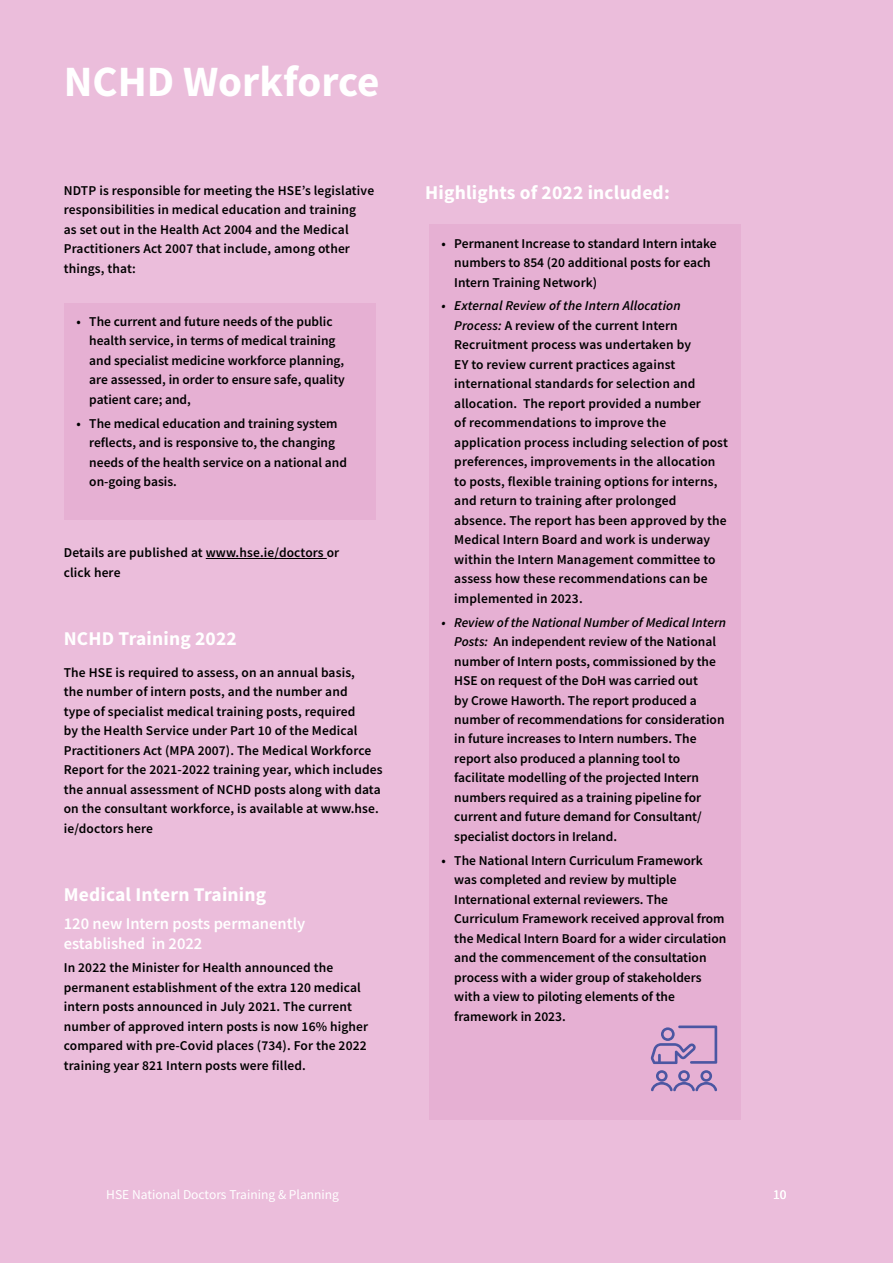
<style>
.page{position:relative;width:893px;height:1263px;background:#ebbddb}
.page>*{position:absolute;margin:0;border:0;box-sizing:border-box;transform-origin:0 0}
.t1{font:700 43.2px "Source Sans Pro";color:#fff}
.t2{font:700 19.5px "Source Sans Pro";letter-spacing:.01em;color:#fff}
.t3{font:600 16.5px/19.5px "Source Sans Pro";color:#fff}
.t4{font:600 13.5px/19.5px "Source Sans Pro";color:#000}
.t5{font:13.5px "Source Sans Pro";color:#fff}
.s1{font-style:italic}
</style>
<div class="page">
<hr style="left:206px;top:558px;width:121px;height:1px;background:#000">
<div style="left:429px;top:225px;width:312px;height:895px;background:#e6b0d3"></div>
<div style="left:64px;top:303px;width:312px;height:217px;background:#e6b0d3"></div>
<h1 class="t1" style="left:64px;top:53px;width:317px">NCHD Workforce</h1>
<p class="t4" style="left:64px;top:180px;width:312px">NDTP is responsible for meeting the HSE’s legislative responsibilities in medical education and training<br>as set out in the Health Act 2004 and the Medical Practitioners Act 2007 that include, among other things, that:</p>
<p class="t4" style="left:89px;top:312px;width:257px;text-indent:-13px">• The current and future needs of the public health service, in terms of medical training and specialist medicine workforce planning, are assessed, in order to ensure safe, quality patient care; and,</p>
<p class="t4" style="left:89px;top:413px;width:259px;text-indent:-13px">• The medical education and training system reflects, and is responsive to, the changing needs of the health service on a national and on-going basis.</p>
<p class="t4" style="left:64px;top:543px;width:277px">Details are published at www.hse.ie/doctors or click here</p>
<h2 class="t2" style="left:64px;top:625px;width:175px">NCHD Training 2022</h2>
<p class="t4" style="left:64px;top:662px;width:320px">The HSE is required to assess, on an annual basis,<br>the number of intern posts, and the number and<br>type of specialist medical training posts, required<br>by the Health Service under Part 10 of the Medical Practitioners Act (MPA 2007). The Medical Workforce Report for the 2021-2022 training year, which includes the annual assessment of NCHD posts along with data on the consultant workforce, is available at www.hse. ie/doctors here</p>
<h2 class="t2" style="left:64px;top:881px;width:204px">Medical Intern Training</h2>
<p class="t3" style="left:64px;top:913px;width:243px">120 new Intern posts permanently established in 2022</p>
<p class="t4" style="left:64px;top:958px;width:306px">In 2022 the Minister for Health announced the permanent establishment of the extra 120 medical intern posts announced in July 2021. The current number of approved intern posts is now 16% higher compared with pre-Covid places (734). For the 2022 training year 821 Intern posts were filled.</p>
<h2 class="t2" style="left:425px;top:180px;width:246px">Highlights of 2022 included:</h2>
<p class="t4" style="left:454px;top:233px;width:264px;text-indent:-13px">• Permanent Increase to standard Intern intake numbers to 854 (20 additional posts for each<br>Intern Training Network)</p>
<p class="t4" style="left:454px;top:296px;width:275px;text-indent:-13px"><span class="s1">• External Review of the Intern Allocation Process:</span> A review of the current Intern Recruitment process was undertaken by<br>EY to review current practices against international standards for selection and allocation. The report provided a number<br>of recommendations to improve the application process including selection of post preferences, improvements in the allocation to posts, flexible training options for interns, and return to training after prolonged absence. The report has been approved by the Medical Intern Board and work is underway within the Intern Management committee to assess how these recommendations can be implemented in 2023.</p>
<p class="t4" style="left:454px;top:612px;width:273px;text-indent:-13px"><span class="s1">• Review of the National Number of Medical Intern Posts:</span> An independent review of the National number of Intern posts, commissioned by the HSE on request of the DoH was carried out<br>by Crowe Haworth. The report produced a number of recommendations for consideration in future increases to Intern numbers. The report also produced a planning tool to facilitate modelling of the projected Intern numbers required as a training pipeline for current and future demand for Consultant/ specialist doctors in Ireland.</p>
<p class="t4" style="left:454px;top:850px;width:274px;text-indent:-13px">• The National Intern Curriculum Framework was completed and review by multiple International external reviewers. The Curriculum Framework received approval from the Medical Intern Board for a wider circulation and the commencement of the consultation process with a wider group of stakeholders with a view to piloting elements of the framework in 2023.</p>
<p class="t5" style="left:106px;top:1185px;width:234px">HSE National Doctors Training &amp; Planning</p>
<p class="t5" style="left:773px;top:1185px;width:15px">10</p>
</div>
